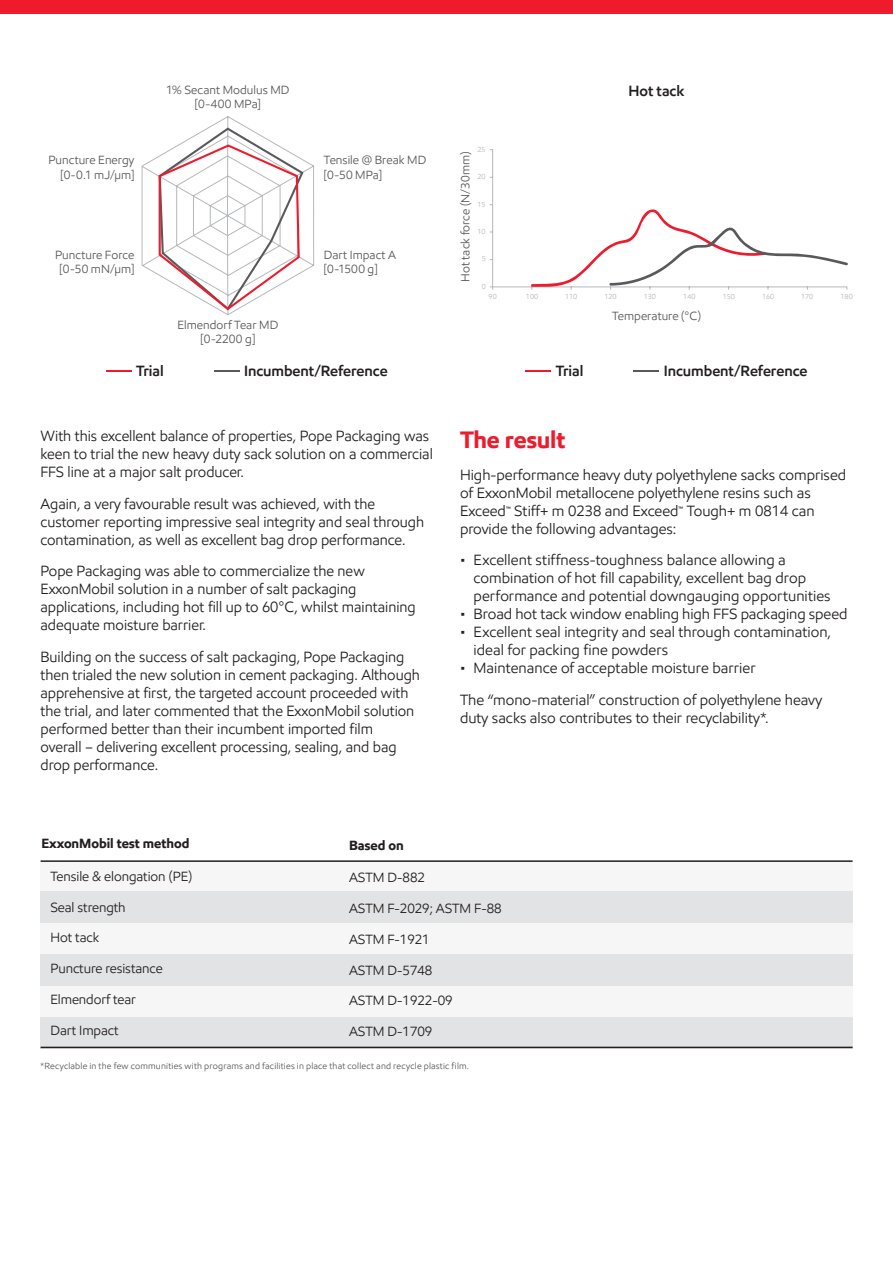
<style>
.page{position:relative;width:893px;height:1263px;background:#fff}
.page>*{position:absolute;margin:0;border:0;box-sizing:border-box;transform-origin:0 0}
.Section_headline{font:700 24px "E Mprint";letter-spacing:-.01em;color:#ee1b2d}
.Body{font:15px/18px "E Mprint";color:#231f20}
.Headline{font:600 15px "E Mprint";letter-spacing:-.005em;color:#231f20}
.Section_headline-2{font:600 15px "E Mprint";color:#231f20}
.Body-2{font:13.5px "E Mprint";letter-spacing:-.005em;color:#231f20}
.Body-3{font:700 13.5px "E Mprint";letter-spacing:-.005em;color:#231f20}
.Headline-2{font:12px "E Mprint";letter-spacing:.005em;color:#57585a}
.Disclaimer{font:9px "E Mprint";letter-spacing:.02em;color:#57585a}
.t1{font:7.35px "E Mprint";color:#b5b8ba}
</style>
<div class="page">
<div style="left:0;top:0;width:893px;height:14px;background:#ee1b2d"></div>
<svg style="left:490px;top:149px;width:357px;height:141px"></svg>
<svg style="left:531px;top:209px;width:317px;height:78px"></svg>
<svg style="left:141px;top:116px;width:174px;height:200px"></svg>
<hr style="left:106px;top:370px;width:26px;height:2px;background:#ee1b2d">
<hr style="left:214px;top:370px;width:25px;height:2px;background:#59595c">
<hr style="left:525px;top:370px;width:26px;height:2px;background:#ee1b2d">
<hr style="left:633px;top:370px;width:26px;height:2px;background:#59595c">
<div style="left:40px;top:860px;width:813px;height:32px;background:#f6f6f6"></div>
<div style="left:40px;top:923px;width:813px;height:31px;background:#f6f6f6"></div>
<div style="left:40px;top:986px;width:813px;height:31px;background:#f6f6f6"></div>
<div style="left:40px;top:892px;width:813px;height:31px;background:#e2e3e4"></div>
<div style="left:40px;top:954px;width:813px;height:32px;background:#e2e3e4"></div>
<div style="left:40px;top:1017px;width:813px;height:31px;background:#e2e3e4"></div>
<hr style="left:41px;top:860px;width:812px;height:2px;background:#231f20">
<hr style="left:41px;top:1047px;width:812px;height:1px;background:#231f20">
<p class="Headline-2" style="left:48px;top:153px;width:88px">Puncture Energy</p>
<p class="Headline-2" style="left:60px;top:167px;width:75px">[0-0.1 mJ/µm]</p>
<p class="Headline-2" style="left:55px;top:247px;width:81px">Puncture Force</p>
<p class="Headline-2" style="left:60px;top:262px;width:76px">[0-50 mN/µm]</p>
<p class="Headline-2" style="left:166px;top:82px;width:125px">1% Secant Modulus MD</p>
<p class="Headline-2" style="left:195px;top:97px;width:67px">[0-400 MPa]</p>
<p class="Headline-2" style="left:177px;top:317px;width:102px">Elmendorf Tear MD</p>
<p class="Headline-2" style="left:200px;top:332px;width:56px">[0-2200 g]</p>
<p class="Headline-2" style="left:324px;top:153px;width:104px">Tensile @ Break MD</p>
<p class="Headline-2" style="left:324px;top:167px;width:60px">[0-50 MPa]</p>
<p class="Headline-2" style="left:324px;top:247px;width:74px">Dart Impact A</p>
<p class="Headline-2" style="left:324px;top:262px;width:55px">[0-1500 g]</p>
<p class="t1" style="left:478px;top:145px;width:10px">25</p>
<p class="t1" style="left:478px;top:172px;width:10px">20</p>
<p class="t1" style="left:478px;top:199px;width:10px">15</p>
<p class="t1" style="left:478px;top:227px;width:10px">10</p>
<p class="t1" style="left:482px;top:254px;width:6px">5</p>
<p class="t1" style="left:482px;top:282px;width:6px">0</p>
<p class="Headline-2" style="left:458px;top:282px;width:132px;rotate:-90deg">Hot tack force (N/30mm)</p>
<p class="Section_headline-2" style="left:628px;top:81px;width:58px">Hot tack</p>
<p class="t1" style="left:489px;top:292px;width:10px">90</p>
<p class="t1" style="left:526px;top:292px;width:14px">100</p>
<p class="t1" style="left:565px;top:292px;width:14px">110</p>
<p class="t1" style="left:604px;top:292px;width:14px">120</p>
<p class="t1" style="left:644px;top:292px;width:14px">130</p>
<p class="t1" style="left:683px;top:292px;width:14px">140</p>
<p class="t1" style="left:723px;top:292px;width:14px">150</p>
<p class="t1" style="left:762px;top:292px;width:14px">160</p>
<p class="t1" style="left:801px;top:292px;width:14px">170</p>
<p class="t1" style="left:841px;top:292px;width:14px">180</p>
<p class="Headline-2" style="left:612px;top:308px;width:90px">Temperature (°C)</p>
<p class="Headline" style="left:136px;top:361px;width:29px">Trial</p>
<p class="Headline" style="left:244px;top:361px;width:145px">Incumbent/Reference</p>
<p class="Headline" style="left:556px;top:361px;width:29px">Trial</p>
<p class="Headline" style="left:664px;top:361px;width:145px">Incumbent/Reference</p>
<p class="Body" style="left:40px;top:427px;width:394px">With this excellent balance of properties, Pope Packaging was keen to trial the new heavy duty sack solution on a commercial<br>FFS line at a major salt producer.</p>
<p class="Body" style="left:40px;top:495px;width:385px">Again, a very favourable result was achieved, with the customer reporting impressive seal integrity and seal through contamination, as well as excellent bag drop performance.</p>
<p class="Body" style="left:40px;top:562px;width:377px">Pope Packaging was able to commercialize the new ExxonMobil solution in a number of salt packaging applications, including hot fill up to 60°C, whilst maintaining adequate moisture barrier.</p>
<p class="Body" style="left:40px;top:648px;width:381px">Building on the success of salt packaging, Pope Packaging then trialed the new solution in cement packaging. Although apprehensive at first, the targeted account proceeded with the trial, and later commented that the ExxonMobil solution performed better than their incumbent imported film</p>
<p class="Body" style="left:40px;top:738px;width:358px">overall – delivering excellent processing, sealing, and bag</p>
<p class="Body" style="left:40px;top:756px;width:119px">drop performance.</p>
<p class="Section_headline" style="left:460px;top:425px;width:107px">The result</p>
<p class="Body" style="left:460px;top:465px;width:388px">High-performance heavy duty polyethylene sacks comprised of ExxonMobil metallocene polyethylene resins such as Exceed™ Stiff+ m 0238 and Exceed™ Tough+ m 0814 can provide the following advantages:</p>
<p class="Body" style="left:473px;top:551px;width:359px;text-indent:-14px">• Excellent stiffness-toughness balance allowing a combination of hot fill capability, excellent bag drop performance and potential downgauging opportunities</p>
<p class="Body" style="left:460px;top:605px;width:389px">• Broad hot tack window enabling high FFS packaging speed</p>
<p class="Body" style="left:473px;top:623px;width:359px;text-indent:-14px">• Excellent seal integrity and seal through contamination, ideal for packing fine powders</p>
<p class="Body" style="left:460px;top:659px;width:297px">• Maintenance of acceptable moisture barrier</p>
<p class="Body" style="left:460px;top:690px;width:364px">The “mono-material” construction of polyethylene heavy duty sacks also contributes to their recyclability*.</p>
<p class="Body-3" style="left:41px;top:835px;width:150px">ExxonMobil test method</p>
<p class="Body-3" style="left:349px;top:836px;width:56px">Based on</p>
<p class="Body-2" style="left:50px;top:868px;width:143px">Tensile &amp; elongation (PE)</p>
<p class="Body-2" style="left:50px;top:899px;width:77px">Seal strength</p>
<p class="Body-2" style="left:50px;top:929px;width:50px">Hot tack</p>
<p class="Body-2" style="left:50px;top:960px;width:114px">Puncture resistance</p>
<p class="Body-2" style="left:50px;top:991px;width:87px">Elmendorf tear</p>
<p class="Body-2" style="left:50px;top:1022px;width:70px">Dart Impact</p>
<p class="Body-2" style="left:349px;top:869px;width:77px">ASTM D-882</p>
<p class="Body-2" style="left:349px;top:900px;width:154px">ASTM F-2029; ASTM F-88</p>
<p class="Body-2" style="left:349px;top:931px;width:82px">ASTM F-1921</p>
<p class="Body-2" style="left:349px;top:962px;width:85px">ASTM D-5748</p>
<p class="Body-2" style="left:349px;top:992px;width:105px">ASTM D-1922-09</p>
<p class="Body-2" style="left:349px;top:1023px;width:85px">ASTM D-1709</p>
<p class="Disclaimer" style="left:40px;top:1060px;width:430px">*Recyclable in the few communities with programs and facilities in place that collect and recycle plastic film.</p>
</div>
